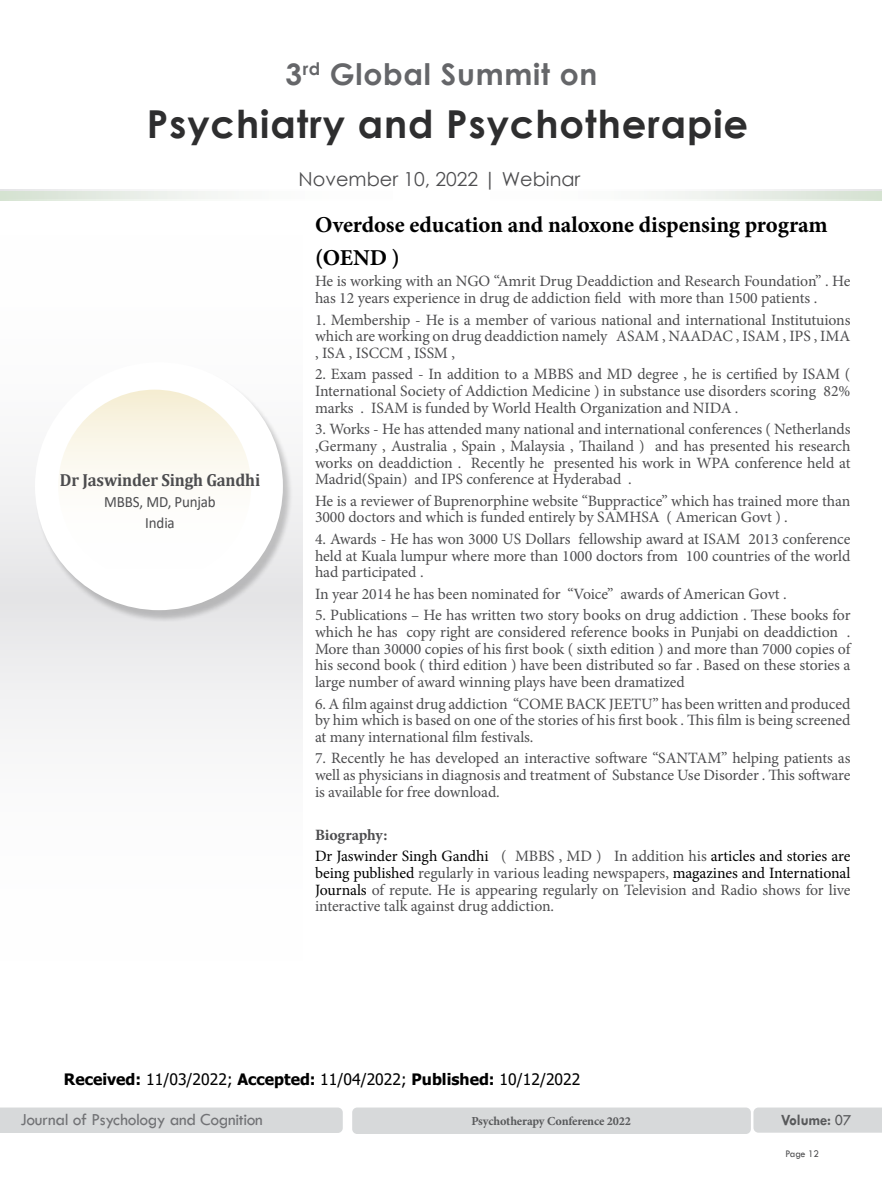
<style>
.page{position:relative;width:882px;height:1197px;background:#fff}
.page>*{position:absolute;margin:0;border:0;box-sizing:border-box;transform-origin:0 0}
.t1{font:700 38.5px "Century Gothic";letter-spacing:.025em;color:#2e2e2f}
.t2{font:700 29.75px "Century Gothic";letter-spacing:.025em;color:#656669}
.t3{font:700 22.75px/32.9px "Minion Pro";letter-spacing:-.005em;color:#000}
.t4{font:19.25px "Century Gothic";color:#4d4d4f}
.t5{font:17.5px "Tw Cen";letter-spacing:-.02em;color:#717275}
.t6{font:700 17.5px "Cambria";letter-spacing:-.01em;color:#4d4d4f;scale:.95 1}
.t7{font:15.75px/16.6px "Minion Pro";letter-spacing:-.005em;color:#4d4d4f;text-align:justify}
.t8{font:15.75px/21.5px "Minion Pro";letter-spacing:-.005em;color:#000}
.t9{font:15.75px "Tahoma";color:#000}
.t10{font:15.75px/21px "Calibri";letter-spacing:-.01em;color:#4d4d4f;text-align:center;scale:.95 1}
.t11{font:700 15.75px "Tw Cen";letter-spacing:-.01em;color:#58595b;scale:.95 1}
.t12{font:700 12.25px "Minion Pro";letter-spacing:-.01em;color:#58595b}
.t13{font:10.5px "Tw Cen";letter-spacing:-.02em;color:#4d4d4f;scale:.95 1}
.s1{font-weight:700;color:#4d4d4f}
.s2{color:#4d4d4f}
.s3{color:#000}
.s4{font-weight:700}
.s5{font-weight:400}
</style>
<div class="page">
<svg style="left:0;top:189px;width:882px;height:3px"></svg>
<div style="left:0;top:597px;width:302px;height:393px;background:linear-gradient(to bottom,#eaeaeb,#fff)"></div>
<div style="left:0;top:205px;width:302px;height:392px;background:linear-gradient(to bottom,#fff,#eaeaeb)"></div>
<div style="left:0;top:1108px;width:343px;height:25px;background:#d7d9da"></div>
<div style="left:352px;top:1108px;width:399px;height:26px;background:#d7d9da;border-radius:5px"></div>
<div style="left:753px;top:1108px;width:129px;height:25px;background:#d7d9da"></div>
<svg style="left:0;top:192px;width:882px;height:9px;fill:#f6f8f5"></svg>
<div style="left:35px;top:364px;width:257px;height:258px;background:#000;opacity:.2"></div>
<div style="left:35px;top:362px;width:248px;height:248px;background:#fff;border-radius:50%"></div>
<div style="left:58px;top:390px;width:193px;height:193px;background:linear-gradient(to bottom,#f7f1db,#fff);border-radius:50%"></div>
<h2 class="t2" style="left:285px;top:52px;width:313px">3<sup>rd</sup> Global Summit on</h2>
<h1 class="t1" style="left:147px;top:95px;width:603px">Psychiatry and Psychotherapie</h1>
<p class="t6" style="left:60px;top:468px;width:212px">Dr Jaswinder Singh Gandhi</p>
<p class="t10" style="left:104px;top:491px;width:119px">MBBS, MD, Punjab<br>India</p>
<p class="t4" style="left:299px;top:165px;width:283px">November 10, 2022 | Webinar</p>
<h3 class="t3" style="left:315px;top:208px;width:514px">Overdose education and naloxone dispensing program (OEND )</h3>
<p class="t7" style="left:315px;top:273px;width:537px">He is working with an NGO “Amrit Drug Deaddiction and Research Foundation” . He has 12 years experience in drug de addiction field with more than 1500 patients .</p>
<p class="t7" style="left:315px;top:311px;width:537px">1. Membership - He is a member of various national and international Institutuions which are working on drug deaddiction namely ASAM , NAADAC , ISAM , IPS , IMA , ISA , ISCCM , ISSM ,</p>
<p class="t7" style="left:315px;top:366px;width:537px">2. Exam passed - In addition to a MBBS and MD degree , he is certified by ISAM ( International Society of Addiction Medicine ) in substance use disorders scoring 82% marks . ISAM is funded by World Health Organization and NIDA .</p>
<p class="t7" style="left:315px;top:421px;width:537px">3. Works - He has attended many national and international conferences ( Netherlands ,Germany , Australia , Spain , Malaysia , Thailand ) and has presented his research works on deaddiction . Recently he presented his work in WPA conference held at Madrid(Spain) and IPS conference at Hyderabad .</p>
<p class="t7" style="left:315px;top:492px;width:537px">He is a reviewer of Buprenorphine website “Buppractice” which has trained more than<br>3000 doctors and which is funded entirely by SAMHSA ( American Govt ) .</p>
<p class="t7" style="left:315px;top:531px;width:537px">4. Awards - He has won 3000 US Dollars fellowship award at ISAM 2013 conference held at Kuala lumpur where more than 1000 doctors from 100 countries of the world had participated .</p>
<p class="t7" style="left:315px;top:586px;width:473px">In year 2014 he has been nominated for “Voice” awards of American Govt .</p>
<p class="t7" style="left:315px;top:607px;width:537px">5. Publications – He has written two story books on drug addiction . These books for which he has copy right are considered reference books in Punjabi on deaddiction .<br>More than 30000 copies of his first book ( sixth edition ) and more than 7000 copies of his second book ( third edition ) have been distributed so far . Based on these stories a large number of award winning plays have been dramatized</p>
<p class="t7" style="left:315px;top:695px;width:537px">6. A film against drug addiction “COME BACK JEETU” has been written and produced by him which is based on one of the stories of his first book . This film is being screened at many international film festivals.</p>
<p class="t7" style="left:315px;top:750px;width:537px">7. Recently he has developed an interactive software “SANTAM” helping patients as well as physicians in diagnosis and treatment of Substance Use Disorder . This software is available for free download.</p>
<p class="t8" style="left:315px;top:824px;width:537px"><span class="s1">Biography:<br></span>Dr Jaswinder Singh Gandhi <span class="s2">( MBBS , MD ) In addition his</span> articles and stories are</p>
<p class="t7" style="left:315px;top:865px;width:537px"><span class="s3">being published</span> regularly in various leading newspapers, <span class="s3">magazines and International Journals</span> of repute. He is appearing regularly on Television and Radio shows for live interactive talk against drug addiction.</p>
<p class="t9" style="left:64px;top:1069px;width:518px"><span class="s4">Received:</span> 11/03/2022; <span class="s4">Accepted:</span> 11/04/2022; <span class="s4">Published:</span> 10/12/2022</p>
<p class="t5" style="left:20px;top:1109px;width:244px">Journal of Psychology and Cognition</p>
<p class="t12" style="left:471px;top:1113px;width:161px">Psychotherapy Conference 2022</p>
<p class="t11" style="left:781px;top:1111px;width:75px">Volume: <span class="s5">07</span></p>
<p class="t13" style="left:786px;top:1147px;width:37px">Page 12</p>
</div>
